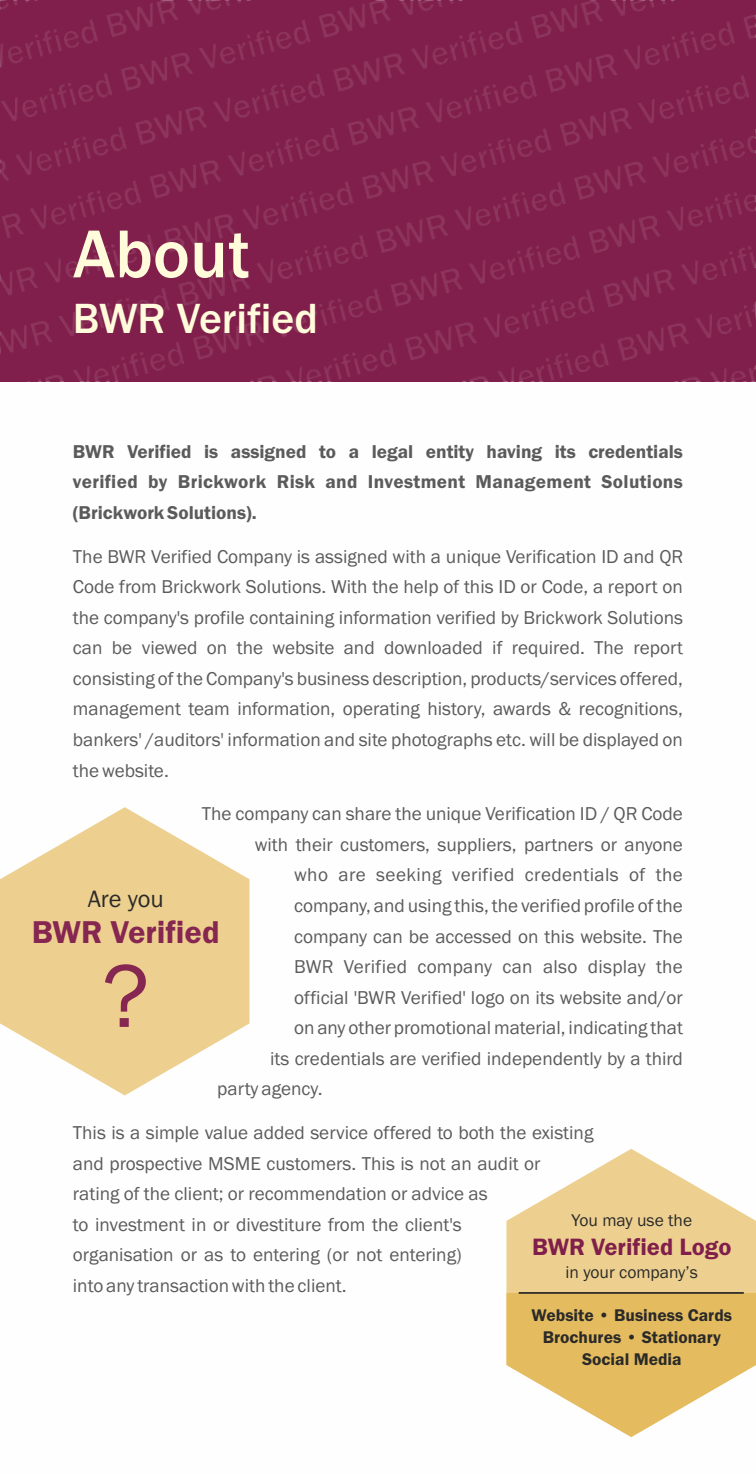
<style>
.page{position:relative;width:756px;height:1474px;background:#fff}
.page>*{position:absolute;margin:0;border:0;box-sizing:border-box;transform-origin:0 0}
.t1{font:91.88px "Franklin Gothic";color:#862752}
.t2{font:500 70px "Franklin Gothic";color:#fffbdb}
.t3{font:500 43.75px "Franklin Gothic";color:#fffbdb}
.t4{font:600 32.73px "Franklin Gothic";color:#862752}
.t5{font:600 24.5px "Franklin Gothic";color:#801f4b}
.t6{font:24.5px "Franklin Gothic";color:#2b2a29}
.t7{font:19.25px/30.6px "Franklin Gothic";color:#5b5b5b;text-align:justify}
.t8{font:600 19.25px/30.6px "Franklin Gothic";letter-spacing:.015em;color:#5b5b5b;text-align:justify}
.t9{font:19.25px "Franklin Gothic";letter-spacing:.02em;color:#5b5b5b}
.t10{font:600 17.5px/21.9px "Franklin Gothic";color:#2b2a29;text-align:center}
.t11{font:17.5px "Franklin Gothic";color:#2b2a29}
</style>
<div class="page">
<div style="left:0;top:0;width:756px;height:381px;background:#801f4b"></div>
<svg style="left:0;top:807px;width:250px;height:288px;fill:#edd08f"></svg>
<svg style="left:506px;top:1149px;width:250px;height:142px;fill:#edd08f"></svg>
<svg style="left:506px;top:1291px;width:250px;height:145px"></svg>
<h2 class="t2" style="left:73px;top:228px;width:179px">About</h2>
<h3 class="t3" style="left:73px;top:302px;width:246px">BWR Verified</h3>
<p class="t8" style="left:73px;top:437px;width:612px">BWR Verified is assigned to a legal entity having its credentials verified by Brickwork Risk and Investment Management Solutions (Brickwork Solutions).</p>
<p class="t7" style="left:73px;top:542px;width:612px">The BWR Verified Company is assigned with a unique Verification ID and QR Code from Brickwork Solutions. With the help of this ID or Code, a report on the company's profile containing information verified by Brickwork Solutions can be viewed on the website and downloaded if required. The report consisting of the Company's business description, products/services offered, management team information, operating history, awards &amp; recognitions, bankers' /auditors' information and site photographs etc. will be displayed on the website.</p>
<p class="t7" style="left:202px;top:800px;width:483px">The company can share the unique Verification ID / QR Code</p>
<p class="t7" style="left:255px;top:830px;width:430px">with their customers, suppliers, partners or anyone</p>
<p class="t9" style="left:294px;top:867px;width:390px">who are seeking verified credentials of the</p>
<p class="t7" style="left:294px;top:891px;width:390px">company, and using this, the verified profile of the</p>
<p class="t7" style="left:294px;top:922px;width:390px">company can be accessed on this website. The</p>
<p class="t7" style="left:294px;top:952px;width:390px">BWR Verified company can also display the</p>
<p class="t7" style="left:294px;top:983px;width:390px">official 'BWR Verified' logo on its website and/or</p>
<p class="t7" style="left:294px;top:1014px;width:390px">on any other promotional material, indicating that</p>
<p class="t7" style="left:270px;top:1044px;width:414px">its credentials are verified independently by a third</p>
<p class="t7" style="left:217px;top:1075px;width:107px">party agency.</p>
<p class="t7" style="left:73px;top:1118px;width:522px;text-align:left">This is a simple value added service offered to both the existing and prospective MSME customers. This is not an audit or<br>rating of the client; or recommendation or advice as<br>to investment in or divestiture from the client's<br>organisation or as to entering (or not entering)<br>into any transaction with the client.</p>
<p class="t6" style="left:88px;top:890px;width:77px">Are you</p>
<h3 class="t4" style="left:32px;top:919px;width:190px">BWR Verified</h3>
<h1 class="t1" style="left:103px;top:962px;width:48px">?</h1>
<p class="t11" style="left:572px;top:1213px;width:122px">You may use the</p>
<p class="t5" style="left:532px;top:1237px;width:201px">BWR Verified Logo</p>
<p class="t11" style="left:566px;top:1265px;width:134px">in your company’s</p>
<p class="t10" style="left:532px;top:1305px;width:202px">Website • Business Cards<br>Brochures • Stationary<br>Social Media</p>
</div>
